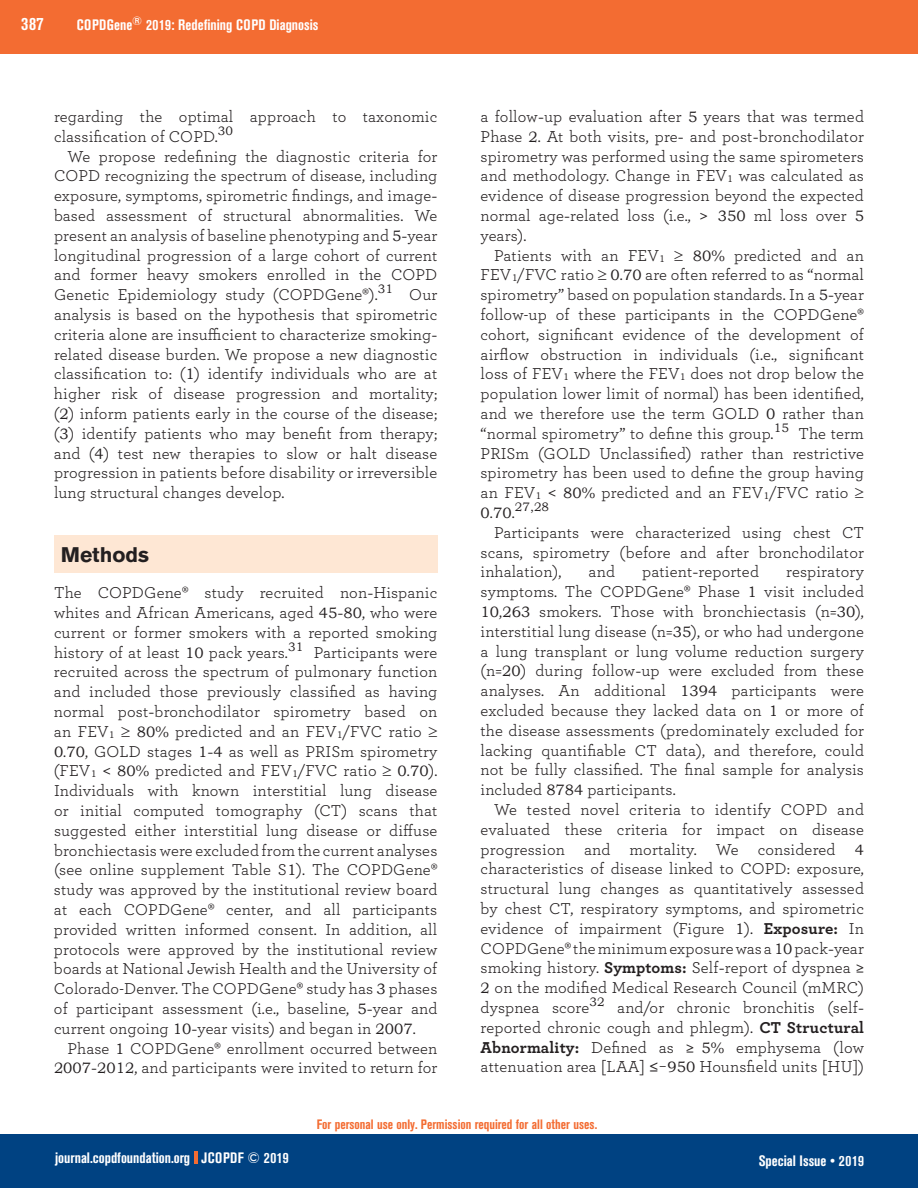
<style>
.page{position:relative;width:918px;height:1188px;background:#fff}
.page>*{position:absolute;margin:0;border:0;box-sizing:border-box;transform-origin:0 0}
.t1{font:700 21px "Akzidenz Grotesk BE";color:#231f20}
.t2{font:700 condensed 18px "Akzidenz Grotesk BE";color:#fff}
.t3{font:16.5px/19.8px "Breathe";letter-spacing:.01em;color:#231f20;text-align:justify}
.t4{font:700 condensed 15px "Akzidenz Grotesk BE";color:#fff}
.t5{font:700 condensed 13.5px "Akzidenz Grotesk BE";color:#f36c32}
.t6{font:12.3px "Bookman Old Style";color:#231f20}
.s1{font-family:"Bookman Old Style";font-size:15px}
.s2{font-family:"Bookman Old Style";font-size:9.6px}
.s3{font-size:15px}
.s4{font-family:"Breathe";font-size:16.5px}
.s5{font-weight:700}
.s6{font-family:"Bookman Old Style"}
</style>
<div class="page">
<div style="left:0;top:1134px;width:918px;height:54px;background:#004282"></div>
<div style="left:0;top:0;width:918px;height:54px;background:#f36c32"></div>
<svg style="left:194px;top:1152px;width:3px;height:12px"></svg>
<div style="left:54px;top:535px;width:383px;height:38px;background:#fee7d4"></div>
<p class="t2" style="left:21px;top:13px;width:24px">387</p>
<p class="t4" style="left:77px;top:16px;width:243px">COPDGene<sup>®</sup> 2019: Redefining COPD Diagnosis</p>
<p class="t3" style="left:54px;top:106px;width:385px">regarding the optimal approach to taxonomic classification of COPD.<sup>30</sup></p>
<p class="t3" style="left:54px;top:145px;width:385px;text-indent:14px">We propose redefining the diagnostic criteria for COPD recognizing the spectrum of disease, including exposure, symptoms, spirometric findings, and image&shy;based assessment of structural abnormalities. We present an analysis of baseline phenotyping and <span class="s1">5-</span>year longitudinal progression of a large cohort of current and former heavy smokers enrolled in the COPD Genetic Epidemiology study (COPDGene®).<sup>31</sup> Our analysis is based on the hypothesis that spirometric criteria alone are insufficient to characterize smoking&shy;related disease burden. We propose a new diagnostic classification to: (<span class="s1">1</span>) identify individuals who are at higher risk of disease progression and mortality; (<span class="s1">2</span>) inform patients early in the course of the disease; (<span class="s1">3</span>) identify patients who may benefit from therapy; and (<span class="s1">4</span>) test new therapies to slow or halt disease progression in patients before disability or irreversible lung structural changes develop.</p>
<p class="t1" style="left:61px;top:542px;width:90px">Methods</p>
<p class="t3" style="left:54px;top:582px;width:385px">The COPDGene® study recruited non<span class="s1">-</span>Hispanic whites and African Americans, aged <span class="s1">45-80</span>, who were current or former smokers with a reported smoking history of at least <span class="s1">10</span> pack years.<sup>31</sup> Participants were recruited across the spectrum of pulmonary function and included those previously classified as having normal post<span class="s1">-</span>bronchodilator spirometry based on an FEV<span class="s2">1</span> ≥ <span class="s1">80%</span> predicted and an FEV<span class="s2">1</span>/FVC ratio ≥ <span class="s1">0</span>.<span class="s1">70</span>, GOLD stages <span class="s1">1-4</span> as well as PRISm spirometry (FEV<span class="s2">1</span> <span class="s1">&lt; 80%</span> predicted and FEV<span class="s2">1</span>/FVC ratio ≥ <span class="s1">0</span>.<span class="s1">70</span>).<br>Individuals with known interstitial lung disease or initial computed tomography (CT) scans that suggested either interstitial lung disease or diffuse bronchiectasis were excluded from the current analyses (see online supplement Table S<span class="s1">1</span>). The COPDGene® study was approved by the institutional review board at each COPDGene® center, and all participants provided written informed consent. In addition, all protocols were approved by the institutional review boards at National Jewish Health and the University of Colorado-Denver. The COPDGene® study has <span class="s1">3</span> phases of participant assessment (i.e., baseline, <span class="s1">5-</span>year and current ongoing <span class="s1">10-</span>year visits) and began in <span class="s1">2007</span>.</p>
<p class="t3" style="left:54px;top:1037px;width:385px;text-align:right">Phase <span class="s1">1</span> COPDGene® enrollment occurred between<br><span class="s1">2007-2012</span>, and participants were invited to return for</p>
<p class="t3" style="left:481px;top:106px;width:385px">a follow<span class="s1">-</span>up evaluation after <span class="s1">5</span> years that was termed Phase <span class="s1">2</span>. At both visits, pre<span class="s1">-</span> and post<span class="s1">-</span>bronchodilator spirometry was performed using the same spirometers and methodology. Change in FEV<span class="s2">1</span> was calculated as evidence of disease progression beyond the expected normal age<span class="s1">-</span>related loss (i.e., <span class="s1">&gt; 350</span> ml loss over <span class="s1">5 </span>years).</p>
<p class="t3" style="left:481px;top:244px;width:385px;text-indent:14px">Patients with an FEV<span class="s2">1</span> ≥ <span class="s1">80%</span> predicted and an FEV<span class="s2">1</span>/FVC ratio ≥ <span class="s1">0</span>.<span class="s1">70</span> are often referred to as “normal spirometry” based on population standards. In a <span class="s1">5-</span>year follow-up of these participants in the COPDGene® cohort, significant evidence of the development of airflow obstruction in individuals (i.e., significant loss of FEV<span class="s2">1</span> where the FEV<span class="s2">1</span> does not drop below the population lower limit of normal) has been identified, and we therefore use the term GOLD <span class="s1">0</span> rather than “normal spirometry” to define this group.<sup>15</sup> The term PRISm (GOLD Unclassified) rather than restrictive spirometry has been used to define the group having an FEV<span class="s2">1</span> <span class="s1">&lt; 80%</span> predicted and an FEV<span class="s2">1</span>/FVC ratio ≥</p>
<p class="t6" style="left:481px;top:499px;width:70px"><span class="s3">0</span><span class="s4">.</span><span class="s3">70</span><span class="s4">.</span>27,28</p>
<p class="t3" style="left:481px;top:522px;width:385px;text-indent:13px">Participants were characterized using chest CT scans, spirometry (before and after bronchodilator inhalation),</p>
<p class="t3" style="left:589px;top:561px;width:28px">and</p>
<p class="t3" style="left:642px;top:561px;width:118px">patient<span class="s1">-</span>reported</p>
<p class="t3" style="left:481px;top:561px;width:385px;text-indent:306px">respiratory symptoms. The COPDGene® Phase <span class="s1">1</span> visit included <span class="s1">10</span>,<span class="s1">263</span> smokers. Those with bronchiectasis (n=<span class="s1">30</span>), interstitial lung disease (n=<span class="s1">35</span>), or who had undergone a lung transplant or lung volume reduction surgery (n=<span class="s1">20</span>) during follow<span class="s1">-</span>up were excluded from these analyses. An additional <span class="s1">1394</span> participants were excluded because they lacked data on <span class="s1">1</span> or more of the disease assessments (predominately excluded for lacking quantifiable CT data), and therefore, could not be fully classified. The final sample for analysis included <span class="s1">8784</span> participants.</p>
<p class="t3" style="left:481px;top:799px;width:385px;text-indent:13px">We tested novel criteria to identify COPD and evaluated these criteria for impact on disease progression and mortality. We considered <span class="s1">4 </span>characteristics of disease linked to COPD: exposure, structural lung changes as quantitatively assessed by chest CT, respiratory symptoms, and spirometric evidence of impairment (Figure <span class="s1">1</span>). <span class="s5">Exposure:</span> In COPDGene® the minimum exposure was a <span class="s1">10</span> pack<span class="s1">-</span>year smoking history. <span class="s5">Symptoms:</span> Self<span class="s1">-</span>report of dyspnea <span class="s1">≥ 2</span> on the modified Medical Research Council (mMRC) dyspnea score<sup>32</sup> and/or chronic bronchitis (self&shy;reported chronic cough and phlegm). <span class="s5">CT Structural Abnormality:</span> Defined as <span class="s1">≥ 5%</span> emphysema (low attenuation area [LAA] <span class="s6">≤</span>-<span class="s1">950</span> Hounsfield units [HU])</p>
<p class="t5" style="left:317px;top:1117px;width:282px">For personal use only. Permission required for all other uses.</p>
<p class="t4" style="left:55px;top:1149px;width:235px">journal.copdfoundation.org JCOPDF © 2019</p>
<p class="t4" style="left:759px;top:1152px;width:107px">Special Issue • 2019</p>
</div>
